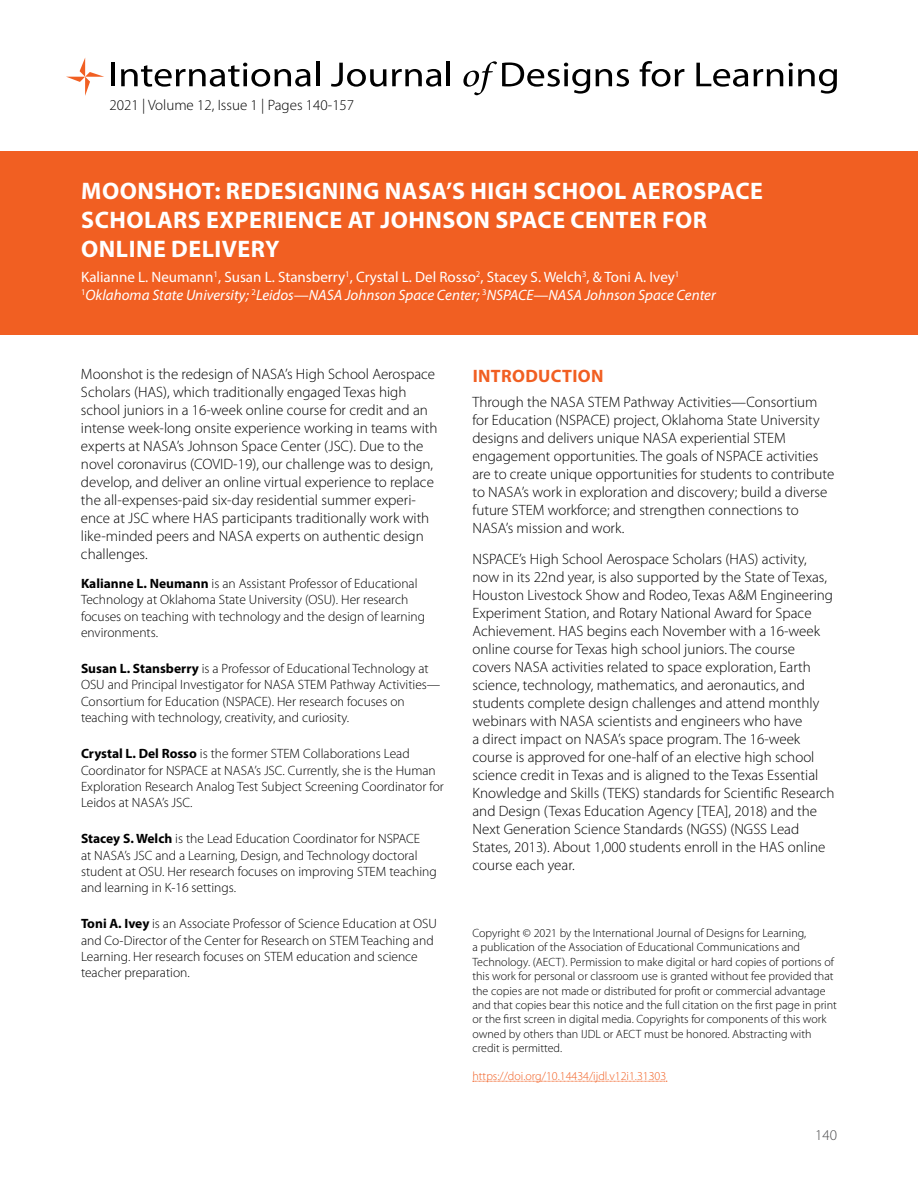
<style>
.page{position:relative;width:918px;height:1188px;background:#fff}
.page>*{position:absolute;margin:0;border:0;box-sizing:border-box;transform-origin:0 0}
.t1{font:700 24px/28.8px "Myriad Pro";letter-spacing:.02em;color:#fff}
.t2{font:700 18px "Myriad Pro";letter-spacing:.02em;color:#f15f22}
.Running_Text{font:300 15px/18px "Myriad Pro";color:#000}
.abstract{font:300 15px/18px "Myriad Pro";color:#000}
.authors{font:italic 15px/18px "Myriad Pro";color:#fff}
.t3{font:300 15px "Myriad Pro";color:#4d4d4f}
.bio{font:300 13.5px/16.2px "Myriad Pro";color:#000}
.Running_Text-2{font:300 12px/14.4px "Myriad Pro";color:#000}
.Running_Text-3{font:300 12px "Myriad Pro";color:#f15f22}
.s1{font-style:normal}
.s2{font-weight:700}
</style>
<div class="page">
<svg style="left:66px;top:58px;width:38px;height:38px"></svg>
<hr style="left:111px;top:63px;width:4px;height:23px;background:#000">
<svg style="left:121px;top:63px;width:190px;height:24px"></svg>
<hr style="left:316px;top:61px;width:3px;height:25px;background:#000">
<svg style="left:331px;top:63px;width:110px;height:24px"></svg>
<hr style="left:447px;top:61px;width:3px;height:25px;background:#000">
<svg style="left:463px;top:61px;width:127px;height:34px"></svg>
<svg style="left:596px;top:69px;width:33px;height:18px"></svg>
<svg style="left:640px;top:61px;width:44px;height:26px"></svg>
<svg style="left:696px;top:63px;width:52px;height:24px"></svg>
<svg style="left:754px;top:69px;width:29px;height:17px"></svg>
<svg style="left:789px;top:63px;width:48px;height:31px"></svg>
<div style="left:0;top:151px;width:918px;height:184px;background:#f15f22"></div>
<svg style="left:473px;top:1081px;width:194px;height:1px"></svg>
<p class="Running_Text" style="left:110px;top:96px;width:246px">2021 | Volume 12, Issue 1 | Pages 140-157</p>
<p class="t1" style="left:81px;top:176px;width:683px">MOONSHOT: REDESIGNING NASA’S HIGH SCHOOL AEROSPACE<br>SCHOLARS EXPERIENCE AT JOHNSON SPACE CENTER FOR<br>ONLINE DELIVERY</p>
<p class="authors" style="left:81px;top:268px;width:636px"><span class="s1">Kalianne L. Neumann</span><sup>1</sup><span class="s1">, Susan L. Stansberry</span><sup>1</sup><span class="s1">, Crystal L. Del Rosso</span><sup>2</sup><span class="s1">, Stacey S. Welch</span><sup>3</sup><span class="s1">, &amp; Toni A. Ivey</span><sup>1<br>1</sup>Oklahoma State University; <sup>2</sup>Leidos—NASA Johnson Space Center; <sup>3</sup>NSPACE—NASA Johnson Space Center</p>
<p class="abstract" style="left:81px;top:365px;width:358px">Moonshot is the redesign of NASA’s High School Aerospace Scholars (HAS), which traditionally engaged Texas high school juniors in a 16-week online course for credit and an intense week-long onsite experience working in teams with experts at NASA’s Johnson Space Center (JSC). Due to the novel coronavirus (COVID-19), our challenge was to design, develop, and deliver an online virtual experience to replace the all-expenses-paid six-day residential summer experi&shy;ence at JSC where HAS participants traditionally work with like-minded peers and NASA experts on authentic design challenges.</p>
<p class="bio" style="left:81px;top:576px;width:346px"><span class="s2">Kalianne L. Neumann</span> is an Assistant Professor of Educational Technology at Oklahoma State University (OSU). Her research focuses on teaching with technology and the design of learning environments.</p>
<p class="bio" style="left:81px;top:661px;width:361px"><span class="s2">Susan L. Stansberry</span> is a Professor of Educational Technology at OSU and Principal Investigator for NASA STEM Pathway Activities— Consortium for Education (NSPACE). Her research focuses on teaching with technology, creativity, and curiosity.</p>
<p class="bio" style="left:81px;top:746px;width:364px"><span class="s2">Crystal L. Del Rosso</span> is the former STEM Collaborations Lead Coordinator for NSPACE at NASA’s JSC. Currently, she is the Human Exploration Research Analog Test Subject Screening Coordinator for Leidos at NASA’s JSC.</p>
<p class="bio" style="left:81px;top:831px;width:357px"><span class="s2">Stacey S. Welch</span> is the Lead Education Coordinator for NSPACE<br>at NASA’s JSC and a Learning, Design, and Technology doctoral student at OSU. Her research focuses on improving STEM teaching and learning in K-16 settings.</p>
<p class="bio" style="left:81px;top:916px;width:357px"><span class="s2">Toni A. Ivey</span> is an Associate Professor of Science Education at OSU and Co-Director of the Center for Research on STEM Teaching and Learning. Her research focuses on STEM education and science teacher preparation.</p>
<p class="t2" style="left:473px;top:364px;width:132px">INTRODUCTION</p>
<p class="Running_Text" style="left:472px;top:393px;width:363px">Through the NASA STEM Pathway Activities—Consortium for Education (NSPACE) project, Oklahoma State University designs and delivers unique NASA experiential STEM engagement opportunities. The goals of NSPACE activities are to create unique opportunities for students to contribute to NASA’s work in exploration and discovery; build a diverse future STEM workforce; and strengthen connections to NASA’s mission and work.</p>
<p class="Running_Text" style="left:472px;top:551px;width:364px">NSPACE’s High School Aerospace Scholars (HAS) activity, now in its 22nd year, is also supported by the State of Texas, Houston Livestock Show and Rodeo, Texas A&amp;M Engineering Experiment Station, and Rotary National Award for Space Achievement. HAS begins each November with a 16-week online course for Texas high school juniors. The course covers NASA activities related to space exploration, Earth science, technology, mathematics, and aeronautics, and students complete design challenges and attend monthly webinars with NASA scientists and engineers who have<br>a direct impact on NASA’s space program. The 16-week course is approved for one-half of an elective high school science credit in Texas and is aligned to the Texas Essential Knowledge and Skills (TEKS) standards for Scientific Research and Design (Texas Education Agency [TEA], 2018) and the Next Generation Science Standards (NGSS) (NGSS Lead States, 2013). About 1,000 students enroll in the HAS online course each year.</p>
<p class="Running_Text-2" style="left:472px;top:926px;width:366px">Copyright © 2021 by the International Journal of Designs for Learning,<br>a publication of the Association of Educational Communications and Technology. (AECT). Permission to make digital or hard copies of portions of this work for personal or classroom use is granted without fee provided that the copies are not made or distributed for profit or commercial advantage and that copies bear this notice and the full citation on the first page in print or the first screen in digital media. Copyrights for components of this work owned by others than IJDL or AECT must be honored. Abstracting with credit is permitted.</p>
<p class="Running_Text-3" style="left:472px;top:1069px;width:195px">https://doi.org/10.14434/ijdl.v12i1.31303</p>
<p class="t3" style="left:815px;top:1126px;width:23px">140</p>
</div>
